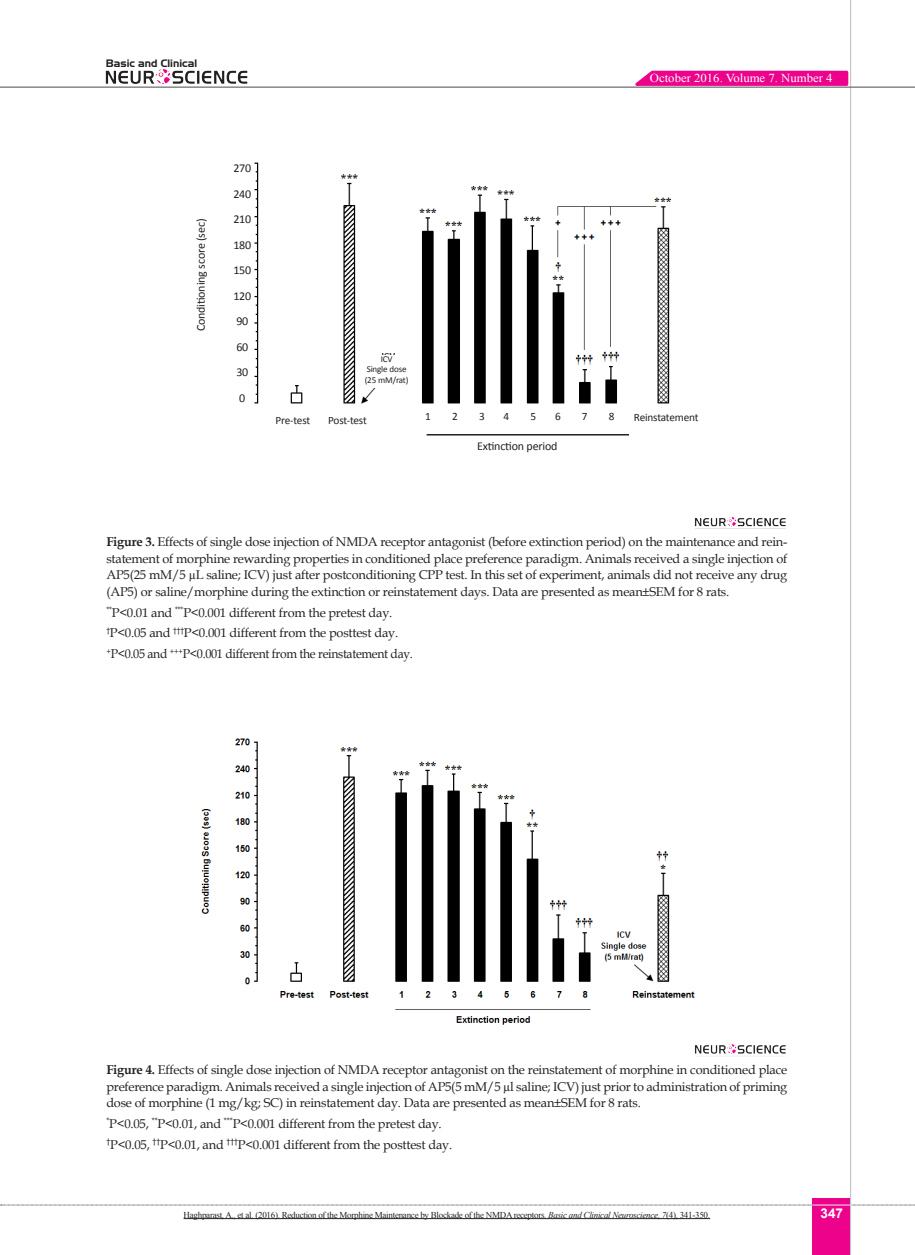
<style>
.page{position:relative;width:915px;height:1255px;background:#fff}
.page>*{position:absolute;margin:0;border:0;box-sizing:border-box;transform-origin:0 0}
.t1{font:700 13.5px "Arial";color:#fff}
.t2{font:12.75px/16.5px "Book Antiqua";letter-spacing:-.015em;color:#231f20;text-align:justify}
.t3{font:12.15px "Times New Roman";color:#fff;scale:1.05 1}
.t4{font:12px/25.5px "Calibri";letter-spacing:-.015em;color:#231f20;text-align:center}
.t5{font:11.25px "Calibri";letter-spacing:-.025em;color:#231f20}
.t6{font:10.5px "Aero Regular SWFTE";color:#231f20}
.t7{font:9px "Times New Roman";letter-spacing:-.03em;color:#231f20}
.t8{font:9px/10.5px "Calibri";letter-spacing:-.015em;color:#231f20;text-align:center}
.s1{font-weight:700}
.s2{font-style:italic}
</style>
<div class="page">
<svg style="left:1px;top:1204px;width:914px;height:1px"></svg>
<div style="left:812px;top:1198px;width:38px;height:56px;background:#ed028c"></div>
<hr style="left:849px;top:0;width:1px;height:1254px;background:#c2c3c6">
<hr style="left:0;top:87px;width:914px;height:1px;background:#5f5f62">
<hr style="left:812px;top:1204px;width:38px;height:1px;background:#ececee">
<img style="left:105px;top:69px;width:143px;height:15px">
<svg style="left:628px;top:70px;width:221px;height:17px;background:#eb289b"></svg>
<img style="left:254px;top:162px;width:418px;height:242px">
<img style="left:695px;top:517px;width:91px;height:12px">
<hr style="left:426px;top:434px;width:202px;height:1px;background:#231f20">
<div style="left:360px;top:355px;width:52px;height:32px;background:#fff"></div>
<hr style="left:183px;top:1218px;width:526px;height:1px;background:#231f20">
<img style="left:201px;top:738px;width:494px;height:287px">
<img style="left:695px;top:1044px;width:91px;height:10px">
<p class="t6" style="left:106px;top:57px;width:93px">Basic and Clinical</p>
<p class="t3" style="left:649px;top:70px;width:175px">October 2016. Volume 7. Number 4</p>
<p class="t4" style="left:188px;top:331px;width:114px;rotate:-90deg">Conditioning score (sec)</p>
<p class="t4" style="left:233px;top:155px;width:19px">270<br>240<br>210<br>180<br>150<br>120<br>90<br>60<br>30<br>0</p>
<p class="t8" style="left:364px;top:353px;width:45px">ICV<br>Single dose (25 mM/rat)</p>
<p class="t5" style="left:275px;top:413px;width:36px">Pre-test</p>
<p class="t5" style="left:328px;top:413px;width:40px">Post-test</p>
<p class="t5" style="left:425px;top:409px;width:7px">1</p>
<p class="t5" style="left:452px;top:409px;width:7px">2</p>
<p class="t5" style="left:479px;top:409px;width:7px">3</p>
<p class="t5" style="left:503px;top:409px;width:7px">4</p>
<p class="t5" style="left:530px;top:409px;width:7px">5</p>
<p class="t5" style="left:555px;top:409px;width:7px">6</p>
<p class="t5" style="left:581px;top:409px;width:7px">7</p>
<p class="t5" style="left:608px;top:409px;width:7px">8</p>
<p class="t5" style="left:633px;top:410px;width:66px">Reinstatement</p>
<p class="t4" style="left:477px;top:433px;width:82px">Extinction period</p>
<p class="t2" style="left:106px;top:533px;width:682px"><span class="s1">Figure 3.</span> Effects of single dose injection of NMDA receptor antagonist (before extinction period) on the maintenance and rein&shy;statement of morphine rewarding properties in conditioned place preference paradigm. Animals received a single injection of AP5(25 mM/5 µL saline; ICV) just after postconditioning CPP test. In this set of experiment, animals did not receive any drug (AP5) or saline/morphine during the extinction or reinstatement days. Data are presented as mean±SEM for 8 rats.</p>
<p class="t2" style="left:106px;top:601px;width:308px;line-height:20.7px;text-align:left"><sup>**</sup>P&lt;0.01 and <sup>***</sup>P&lt;0.001 different from the pretest day. <sup>†</sup>P&lt;0.05 and <sup>†††</sup>P&lt;0.001 different from the posttest day. <sup>+</sup>P&lt;0.05 and <sup>+++</sup>P&lt;0.001 different from the reinstatement day.</p>
<p class="t2" style="left:106px;top:1061px;width:682px"><span class="s1">Figure 4.</span> Effects of single dose injection of NMDA receptor antagonist on the reinstatement of morphine in conditioned place preference paradigm. Animals received a single injection of AP5(5 mM/5 µl saline; ICV) just prior to administration of priming dose of morphine (1 mg/kg; SC) in reinstatement day. Data are presented as mean±SEM for 8 rats.</p>
<p class="t2" style="left:106px;top:1112px;width:347px;line-height:20.7px"><sup>*</sup>P&lt;0.05, <sup>**</sup>P&lt;0.01, and <sup>***</sup>P&lt;0.001 different from the pretest day. <sup>†</sup>P&lt;0.05, <sup>††</sup>P&lt;0.01, and <sup>†††</sup>P&lt;0.001 different from the posttest day.</p>
<p class="t7" style="left:183px;top:1208px;width:528px">Haghparast, A., et al. (2016). Reduction of the Morphine Maintenance by Blockade of the NMDA receptors. <span class="s2">Basic and Clinical Neuroscience</span>, <span class="s2">7</span>(4), 341-350.</p>
<p class="t1" style="left:820px;top:1204px;width:24px">347</p>
</div>
